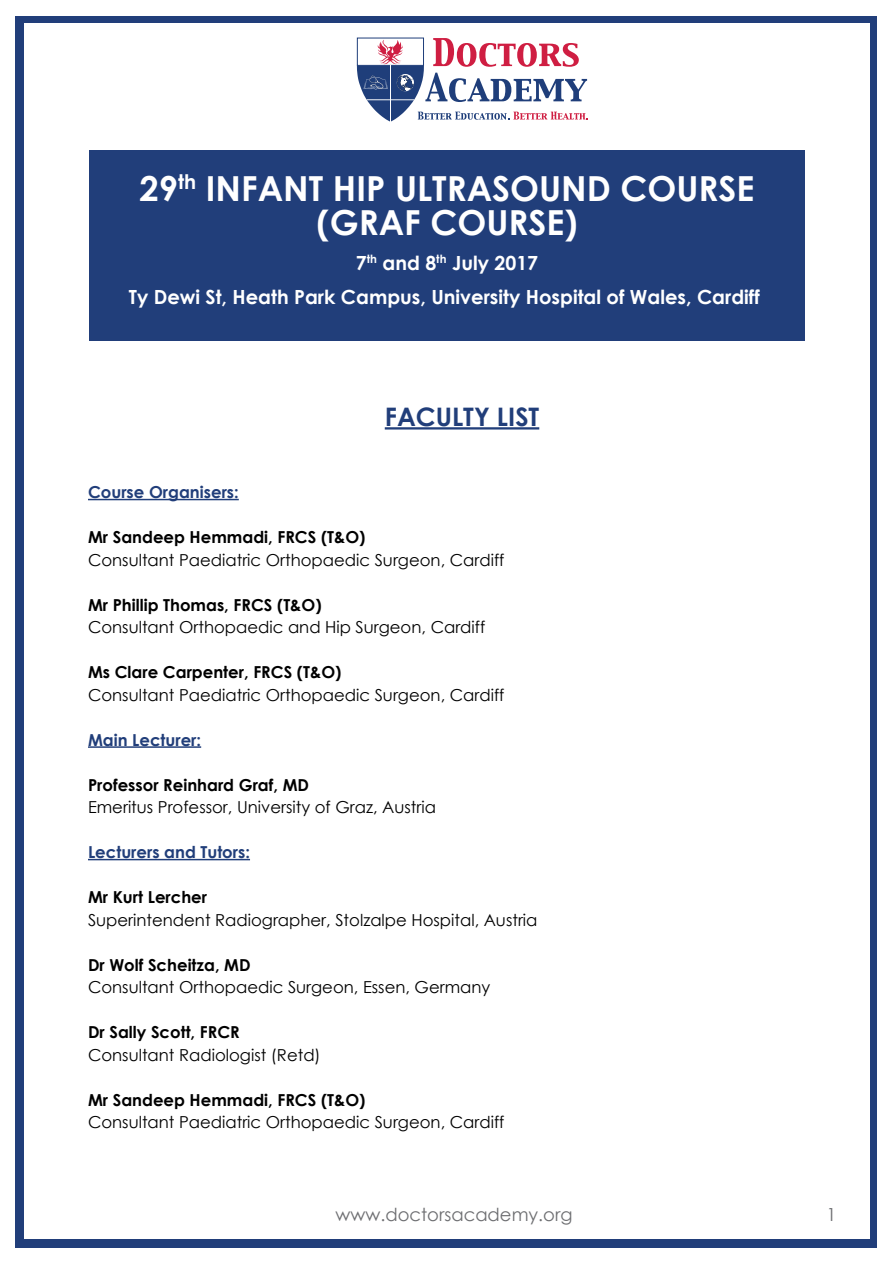
<style>
.page{position:relative;width:893px;height:1263px;background:#fff}
.page>*{position:absolute;margin:0;border:0;box-sizing:border-box;transform-origin:0 0}
.t1{font:700 34.5px/34.5px "Century Gothic";color:#fff;text-align:center}
.t2{font:700 25.5px "Century Gothic";color:#213e7a}
.t3{font:700 19.5px/34.5px "Century Gothic";color:#fff;text-align:center}
.t4{font:18px "Century Gothic";color:#6d6e71}
.t5{font:16.5px "Century Gothic";color:#000}
.t6{font:700 16.5px "Century Gothic";color:#000}
.t7{font:700 16.5px "Century Gothic";color:#213e7a}
</style>
<div class="page">
<div style="left:16px;top:16px;width:861px;height:1231px;background:#213e7a"></div>
<div style="left:24px;top:23px;width:846px;height:1216px;background:#fff"></div>
<hr style="left:88px;top:499px;width:151px;height:1px;background:#213e7a">
<hr style="left:88px;top:746px;width:113px;height:2px;background:#213e7a">
<hr style="left:88px;top:859px;width:162px;height:1px;background:#213e7a">
<div style="left:90px;top:150px;width:715px;height:190px;background:#213e7a"></div>
<svg style="left:357px;top:38px;width:231px;height:84px"></svg>
<hr style="left:385px;top:427px;width:154px;height:2px;background:#213e7a">
<h1 class="t1" style="left:140px;top:170px;width:616px">29<sup>th</sup> INFANT HIP ULTRASOUND COURSE (GRAF COURSE)</h1>
<p class="t3" style="left:129px;top:245px;width:632px">7<sup>th</sup> and 8<sup>th</sup> July 2017<br>Ty Dewi St, Heath Park Campus, University Hospital of Wales, Cardiff</p>
<h2 class="t2" style="left:385px;top:397px;width:156px">FACULTY LIST</h2>
<p class="t7" style="left:88px;top:479px;width:152px">Course Organisers:</p>
<p class="t6" style="left:88px;top:524px;width:279px">Mr Sandeep Hemmadi, FRCS (T&amp;O)</p>
<p class="t5" style="left:88px;top:548px;width:418px">Consultant Paediatric Orthopaedic Surgeon, Cardiff</p>
<p class="t6" style="left:88px;top:592px;width:235px">Mr Phillip Thomas, FRCS (T&amp;O)</p>
<p class="t5" style="left:88px;top:615px;width:399px">Consultant Orthopaedic and Hip Surgeon, Cardiff</p>
<p class="t6" style="left:88px;top:659px;width:255px">Ms Clare Carpenter, FRCS (T&amp;O)</p>
<p class="t5" style="left:88px;top:683px;width:418px">Consultant Paediatric Orthopaedic Surgeon, Cardiff</p>
<p class="t7" style="left:88px;top:727px;width:115px">Main Lecturer:</p>
<p class="t6" style="left:88px;top:772px;width:223px">Professor Reinhard Graf, MD</p>
<p class="t5" style="left:88px;top:795px;width:349px">Emeritus Professor, University of Graz, Austria</p>
<p class="t7" style="left:88px;top:839px;width:164px">Lecturers and Tutors:</p>
<p class="t6" style="left:88px;top:884px;width:121px">Mr Kurt Lercher</p>
<p class="t5" style="left:88px;top:908px;width:451px">Superintendent Radiographer, Stolzalpe Hospital, Austria</p>
<p class="t6" style="left:88px;top:952px;width:164px">Dr Wolf Scheitza, MD</p>
<p class="t5" style="left:88px;top:975px;width:404px">Consultant Orthopaedic Surgeon, Essen, Germany</p>
<p class="t6" style="left:88px;top:1019px;width:153px">Dr Sally Scott, FRCR</p>
<p class="t5" style="left:88px;top:1043px;width:234px">Consultant Radiologist (Retd)</p>
<p class="t6" style="left:88px;top:1087px;width:279px">Mr Sandeep Hemmadi, FRCS (T&amp;O)</p>
<p class="t5" style="left:88px;top:1110px;width:418px">Consultant Paediatric Orthopaedic Surgeon, Cardiff</p>
<p class="t4" style="left:335px;top:1202px;width:239px">www.doctorsacademy.org</p>
<p class="t4" style="left:826px;top:1202px;width:11px">1</p>
</div>
